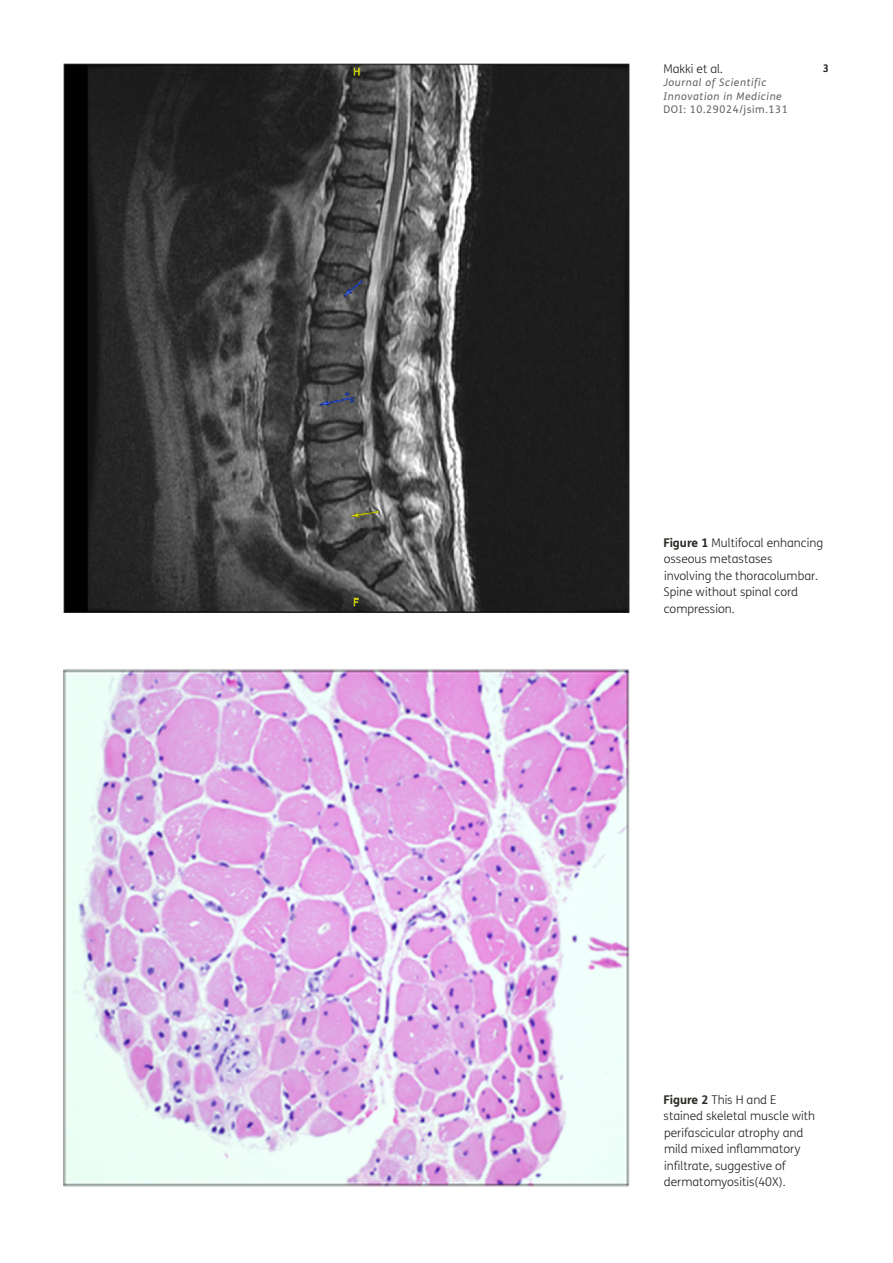
<style>
.page{position:relative;width:893px;height:1263px;background:#fff}
.page>*{position:absolute;margin:0;border:0;box-sizing:border-box;transform-origin:0 0}
.Figure_copy{font:300 12px/16.5px "FS Me";color:#231f20}
.t1{font:italic 10.5px/13.5px "FS Me";letter-spacing:.06em;color:#636366}
.t2{font:10.5px "FS Me";letter-spacing:.06em;color:#636366}
.t3{font:700 10.5px "FS Me";color:#231f20}
.s1{font-weight:400;font-size:10.5px}
.s2{font-weight:700;color:#272822}
</style>
<div class="page">
<img style="left:66px;top:66px;width:561px;height:545px">
<img style="left:64px;top:669px;width:565px;height:517px">
<p class="Figure_copy" style="left:663px;top:61px;width:61px">Makki et al<span class="s1">.</span></p>
<p class="t3" style="left:823px;top:61px;width:8px">3</p>
<p class="t1" style="left:663px;top:76px;width:120px">Journal of Scientific<br>Innovation in Medicine</p>
<p class="t2" style="left:663px;top:104px;width:126px">DOI: 10.29024/jsim.131</p>
<p class="Figure_copy" style="left:663px;top:535px;width:161px"><span class="s2">Figure 1</span> Multifocal enhancing osseous metastases<br>involving the thoracolumbar.<br>Spine without spinal cord compression.</p>
<p class="Figure_copy" style="left:663px;top:1092px;width:153px"><span class="s2">Figure 2</span> This H and E stained skeletal muscle with perifascicular atrophy and mild mixed inflammatory infiltrate, suggestive of dermatomyositis(40X).</p>
</div>
